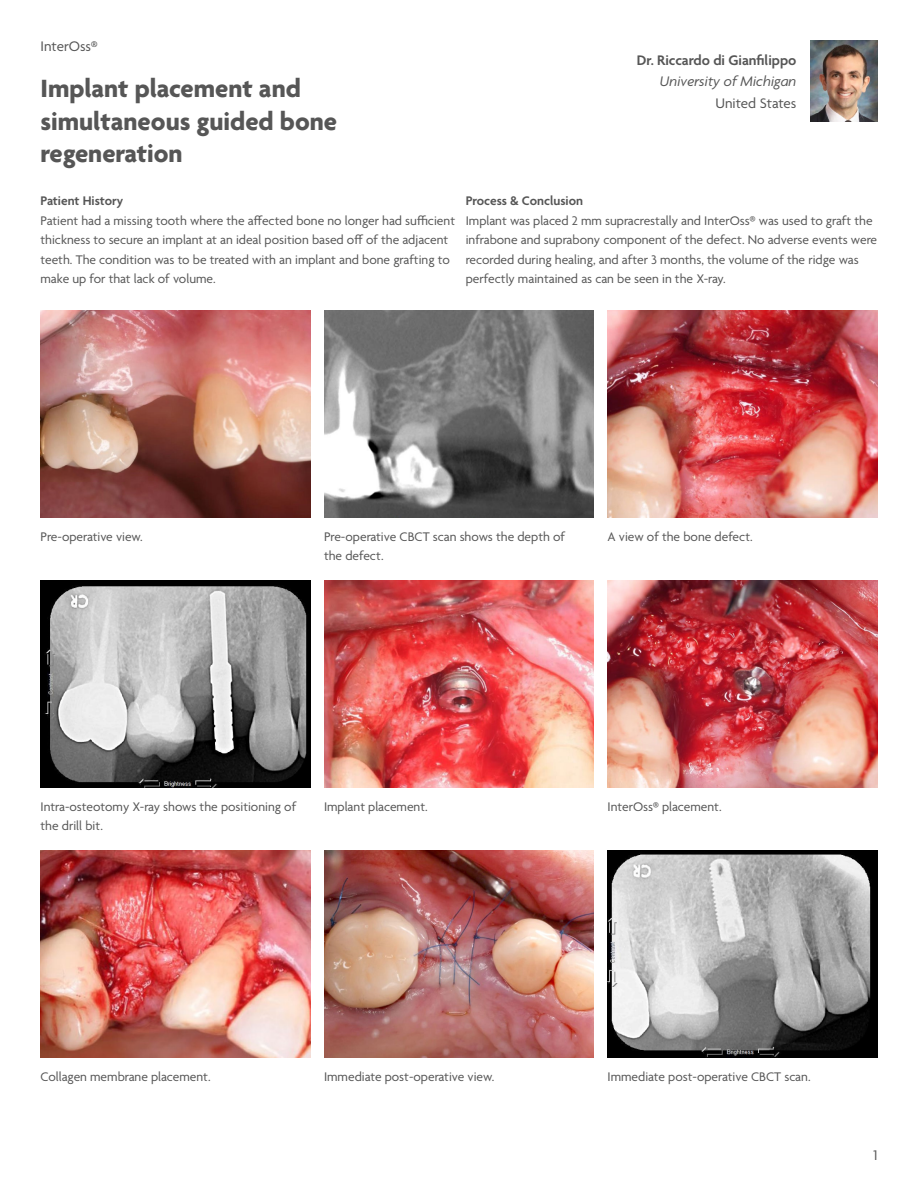
<style>
.page{position:relative;width:918px;height:1188px;background:#fff}
.page>*{position:absolute;margin:0;border:0;box-sizing:border-box;transform-origin:0 0}
.t1{font:700 27px/32.4px "Agenda";color:#565656}
.Doctor_info{font:600 15px "Agenda";color:#565656}
.Doctor_info-2{font:italic 15px "Agenda";color:#565656}
.Doctor_info-3{font:15px "Agenda";color:#565656}
.Base{font:15px "Agenda";color:#565656}
.Paragraph{font:13.5px/19.5px "Agenda";color:#565656}
.Paragraph-2{font:600 13.5px "Agenda";color:#565656}
</style>
<div class="page">
<img style="left:40px;top:310px;width:270px;height:208px">
<img style="left:40px;top:580px;width:270px;height:208px">
<img style="left:40px;top:850px;width:270px;height:208px">
<img style="left:324px;top:310px;width:270px;height:208px">
<img style="left:324px;top:580px;width:270px;height:208px">
<img style="left:608px;top:850px;width:270px;height:208px">
<img style="left:608px;top:310px;width:270px;height:208px">
<img style="left:608px;top:580px;width:270px;height:208px">
<img style="left:324px;top:850px;width:270px;height:208px">
<img style="left:810px;top:40px;width:68px;height:82px">
<p class="Base" style="left:40px;top:38px;width:59px">InterOss®</p>
<p class="t1" style="left:40px;top:74px;width:298px">Implant placement and simultaneous guided bone regeneration</p>
<p class="Paragraph-2" style="left:40px;top:194px;width:84px">Patient History</p>
<p class="Paragraph" style="left:40px;top:212px;width:416px">Patient had a missing tooth where the affected bone no longer had sufficient thickness to secure an implant at an ideal position based off of the adjacent teeth. The condition was to be treated with an implant and bone grafting to make up for that lack of volume.</p>
<p class="Doctor_info" style="left:637px;top:52px;width:161px">Dr. Riccardo di Gianfilippo</p>
<p class="Doctor_info-2" style="left:660px;top:73px;width:138px">University of Michigan</p>
<p class="Doctor_info-3" style="left:715px;top:95px;width:83px">United States</p>
<p class="Paragraph-2" style="left:466px;top:194px;width:119px">Process &amp; Conclusion</p>
<p class="Paragraph" style="left:466px;top:212px;width:413px">Implant was placed 2 mm supracrestally and InterOss® was used to graft the infrabone and suprabony component of the defect. No adverse events were recorded during healing, and after 3 months, the volume of the ridge was perfectly maintained as can be seen in the X-ray.</p>
<p class="Paragraph" style="left:40px;top:528px;width:104px">Pre-operative view.</p>
<p class="Paragraph" style="left:324px;top:528px;width:243px">Pre-operative CBCT scan shows the depth of the defect.</p>
<p class="Paragraph" style="left:608px;top:528px;width:147px">A view of the bone defect.</p>
<p class="Paragraph" style="left:40px;top:798px;width:257px">Intra-osteotomy X-ray shows the positioning of the drill bit.</p>
<p class="Paragraph" style="left:324px;top:798px;width:105px">Implant placement.</p>
<p class="Paragraph" style="left:40px;top:1068px;width:172px">Collagen membrane placement.</p>
<p class="Paragraph" style="left:324px;top:1068px;width:172px">Immediate post-operative view.</p>
<p class="Paragraph" style="left:608px;top:798px;width:116px">InterOss® placement.</p>
<p class="Paragraph" style="left:608px;top:1068px;width:205px">Immediate post-operative CBCT scan.</p>
<p class="Doctor_info-3" style="left:874px;top:1147px;width:5px">1</p>
</div>
